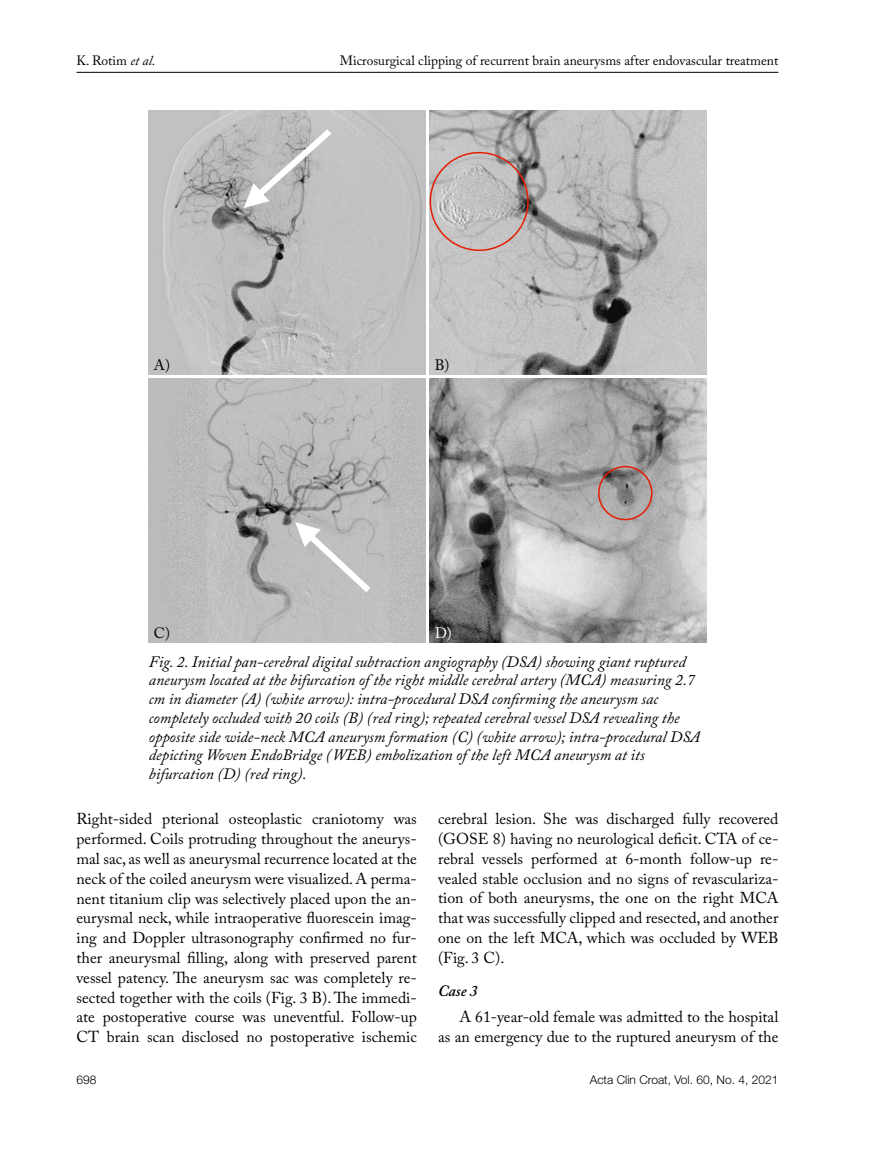
<style>
.page{position:relative;width:872px;height:1170px;background:#fff}
.page>*{position:absolute;margin:0;border:0;box-sizing:border-box;transform-origin:0 0}
.t1{font:15.75px/19.8px "Adobe Caslon Pro";color:#000;text-align:justify}
.t2{font:italic 15.75px/18.8px "Adobe Caslon Pro";color:#000}
.t3{font:italic 600 15.75px "Adobe Caslon Pro";color:#000}
.t4{font:15px "Adobe Caslon Pro";color:#000}
.t5{font:15px "Adobe Caslon Pro";color:#fff}
.t6{font:13.5px "Adobe Caslon Pro";color:#000}
.t7{font:300 12px "Helvetica Neue LT Pro";color:#000}
.s1{font-style:italic}
</style>
<div class="page">
<hr style="left:77px;top:72px;width:701px;height:1px;background:#000">
<img style="left:149px;top:111px;width:276px;height:263px">
<img style="left:429px;top:111px;width:277px;height:263px">
<img style="left:149px;top:378px;width:276px;height:264px">
<img style="left:429px;top:378px;width:277px;height:264px">
<svg style="left:242px;top:123px;width:96px;height:86px;background:#c0c0c0"></svg>
<svg style="left:294px;top:521px;width:83px;height:77px;background:#c5c5c5"></svg>
<div style="left:598px;top:466px;width:54px;height:54px;border:2px solid #e71d03;border-radius:50%"></div>
<div style="left:429px;top:152px;width:100px;height:99px;border:2px solid #e71d03;border-radius:50%"></div>
<p class="t6" style="left:77px;top:53px;width:80px">K. Rotim <span class="s1">et al.</span></p>
<p class="t6" style="left:340px;top:53px;width:440px">Microsurgical clipping of recurrent brain aneurysms after endovascular treatment</p>
<p class="t4" style="left:154px;top:356px;width:18px">A)</p>
<p class="t4" style="left:154px;top:624px;width:18px">C)</p>
<p class="t4" style="left:435px;top:356px;width:16px">B)</p>
<p class="t5" style="left:435px;top:624px;width:19px">D)</p>
<p class="t2" style="left:149px;top:651px;width:552px">Fig. 2. Initial pan-cerebral digital subtraction angiography (DSA) showing giant ruptured aneurysm located at the bifurcation of the right middle cerebral artery (MCA) measuring 2.7 cm in diameter (A) (white arrow): intra-procedural DSA confirming the aneurysm sac completely occluded with 20 coils (B) (red ring); repeated cerebral vessel DSA revealing the opposite side wide-neck MCA aneurysm formation (C) (white arrow); intra-procedural DSA depicting Woven EndoBridge (WEB) embolization of the left MCA aneurysm at its bifurcation (D) (red ring).</p>
<p class="t1" style="left:77px;top:808px;width:342px">Right-sided pterional osteoplastic craniotomy was performed. Coils protruding throughout the aneurys&shy;mal sac, as well as aneurysmal recurrence located at the neck of the coiled aneurysm were visualized. A perma&shy;nent titanium clip was selectively placed upon the an&shy;eurysmal neck, while intraoperative fluorescein imag&shy;ing and Doppler ultrasonography confirmed no fur&shy;ther aneurysmal filling, along with preserved parent vessel patency. The aneurysm sac was completely re&shy;sected together with the coils (Fig. 3 B). The immedi&shy;ate postoperative course was uneventful. Follow-up CT brain scan disclosed no postoperative ischemic</p>
<p class="t1" style="left:438px;top:808px;width:342px">cerebral lesion. She was discharged fully recovered (GOSE 8) having no neurological deficit. CTA of ce&shy;rebral vessels performed at 6-month follow-up re&shy;vealed stable occlusion and no signs of revasculariza&shy;tion of both aneurysms, the one on the right MCA that was successfully clipped and resected, and another one on the left MCA, which was occluded by WEB (Fig. 3 C).</p>
<p class="t3" style="left:438px;top:981px;width:41px">Case 3</p>
<p class="t1" style="left:438px;top:1006px;width:342px;text-align:right">A 61-year-old female was admitted to the hospital<br>as an emergency due to the ruptured aneurysm of the</p>
<p class="t7" style="left:77px;top:1072px;width:22px">698</p>
<p class="t7" style="left:590px;top:1072px;width:190px">Acta Clin Croat, Vol. 60, No. 4, 2021</p>
</div>
